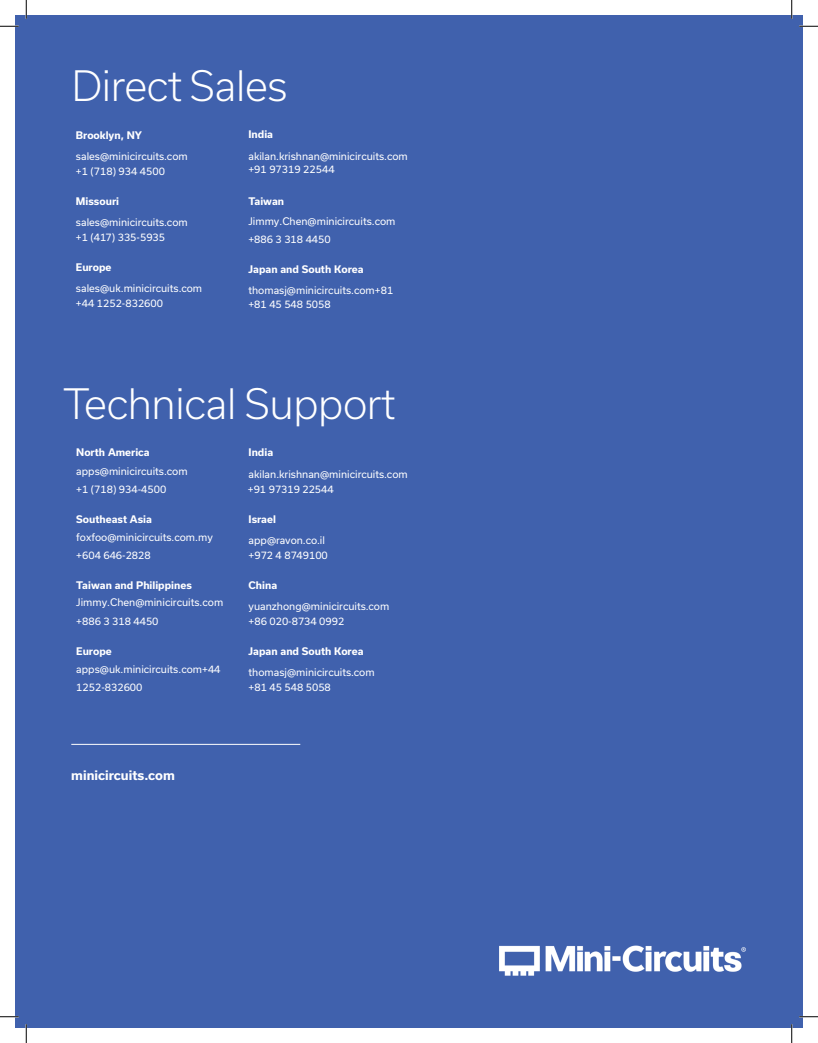
<style>
.page{position:relative;width:818px;height:1043px;background:#fff}
.page>*{position:absolute;margin:0;border:0;box-sizing:border-box;transform-origin:0 0}
.Body_Paragraph{font:300 40px "Usual";letter-spacing:-.01em;color:#fff}
.Body_Copy{font:700 12.5px "Usual";color:#fff}
.Body_Paragraph-2{font:10px/18.1px "Usual";color:#fff}
.Body_Paragraph-3{font:700 10px "Usual";color:#fff}
.s1{font-weight:700}
</style>
<div class="page">
<div style="left:15px;top:15px;width:787px;height:1013px;background:#4061ad"></div>
<img style="left:500px;top:945px;width:246px;height:31px">
<hr style="left:71px;top:744px;width:229px;height:1px;background:#fff">
<svg style="left:0;top:25px;width:19px;height:2px"></svg>
<svg style="left:799px;top:25px;width:19px;height:2px"></svg>
<svg style="left:0;top:1016px;width:19px;height:1px"></svg>
<svg style="left:799px;top:1015px;width:19px;height:2px"></svg>
<svg style="left:25px;top:0;width:2px;height:19px"></svg>
<svg style="left:25px;top:1024px;width:2px;height:18px"></svg>
<svg style="left:791px;top:0;width:1px;height:19px"></svg>
<svg style="left:791px;top:1024px;width:1px;height:18px"></svg>
<p class="Body_Paragraph" style="left:72px;top:63px;width:217px">Direct Sales</p>
<p class="Body_Paragraph-3" style="left:76px;top:129px;width:68px">Brooklyn, NY</p>
<p class="Body_Paragraph-2" style="left:76px;top:147px;width:113px">sales@minicircuits.com</p>
<p class="Body_Paragraph-2" style="left:76px;top:162px;width:91px">+1 (718) 934 4500</p>
<p class="Body_Paragraph-3" style="left:76px;top:195px;width:45px">Missouri</p>
<p class="Body_Paragraph-2" style="left:76px;top:213px;width:113px">sales@minicircuits.com</p>
<p class="Body_Paragraph-2" style="left:76px;top:228px;width:91px">+1 (417) 335-5935</p>
<p class="Body_Paragraph-3" style="left:76px;top:262px;width:37px">Europe</p>
<p class="Body_Paragraph-2" style="left:76px;top:279px;width:128px">sales@uk.minicircuits.com</p>
<p class="Body_Paragraph-2" style="left:76px;top:294px;width:89px">+44 1252-832600</p>
<p class="Body_Paragraph-2" style="left:248px;top:123px;width:161px;line-height:22px"><span class="s1">India </span>akilan.krishnan@minicircuits.com</p>
<p class="Body_Paragraph-2" style="left:248px;top:161px;width:88px">+91 97319 22544</p>
<p class="Body_Paragraph-2" style="left:248px;top:190px;width:148px;line-height:20.8px"><span class="s1">Taiwan<br></span>Jimmy.Chen@minicircuits.com</p>
<p class="Body_Paragraph-2" style="left:248px;top:230px;width:84px">+886 3 318 4450</p>
<p class="Body_Paragraph-2" style="left:248px;top:258px;width:146px;line-height:21.2px"><span class="s1">Japan and South Korea </span>thomasj@minicircuits.com+81</p>
<p class="Body_Paragraph-2" style="left:248px;top:295px;width:84px">+81 45 548 5058</p>
<p class="Body_Paragraph" style="left:63px;top:381px;width:333px">Technical Support</p>
<p class="Body_Paragraph-2" style="left:76px;top:443px;width:113px"><span class="s1">North America </span>apps@minicircuits.com +1 (718) 934-4500</p>
<p class="Body_Paragraph-2" style="left:76px;top:510px;width:138px"><span class="s1">Southeast Asia </span>foxfoo@minicircuits.com.my +604 646-2828</p>
<p class="Body_Paragraph-2" style="left:76px;top:575px;width:148px"><span class="s1">Taiwan and Philippines<br></span>Jimmy.Chen@minicircuits.com +886 3 318 4450</p>
<p class="Body_Paragraph-2" style="left:76px;top:642px;width:146px"><span class="s1">Europe </span>apps@uk.minicircuits.com+44<br>1252-832600</p>
<p class="Body_Paragraph-3" style="left:248px;top:447px;width:26px">India</p>
<p class="Body_Paragraph-2" style="left:248px;top:466px;width:161px;line-height:15px">akilan.krishnan@minicircuits.com +91 97319 22544</p>
<p class="Body_Paragraph-3" style="left:248px;top:513px;width:29px">Israel</p>
<p class="Body_Paragraph-2" style="left:248px;top:531px;width:78px">app@ravon.co.il</p>
<p class="Body_Paragraph-2" style="left:248px;top:546px;width:81px">+972 4 8749100</p>
<p class="Body_Paragraph-3" style="left:248px;top:579px;width:30px">China</p>
<p class="Body_Paragraph-2" style="left:248px;top:597px;width:142px">yuanzhong@minicircuits.com</p>
<p class="Body_Paragraph-2" style="left:248px;top:612px;width:97px">+86 020-8734 0992</p>
<p class="Body_Paragraph-3" style="left:248px;top:645px;width:116px">Japan and South Korea</p>
<p class="Body_Paragraph-2" style="left:248px;top:663px;width:128px">thomasj@minicircuits.com</p>
<p class="Body_Paragraph-2" style="left:248px;top:678px;width:84px">+81 45 548 5058</p>
<p class="Body_Copy" style="left:71px;top:768px;width:105px">minicircuits.com</p>
</div>
